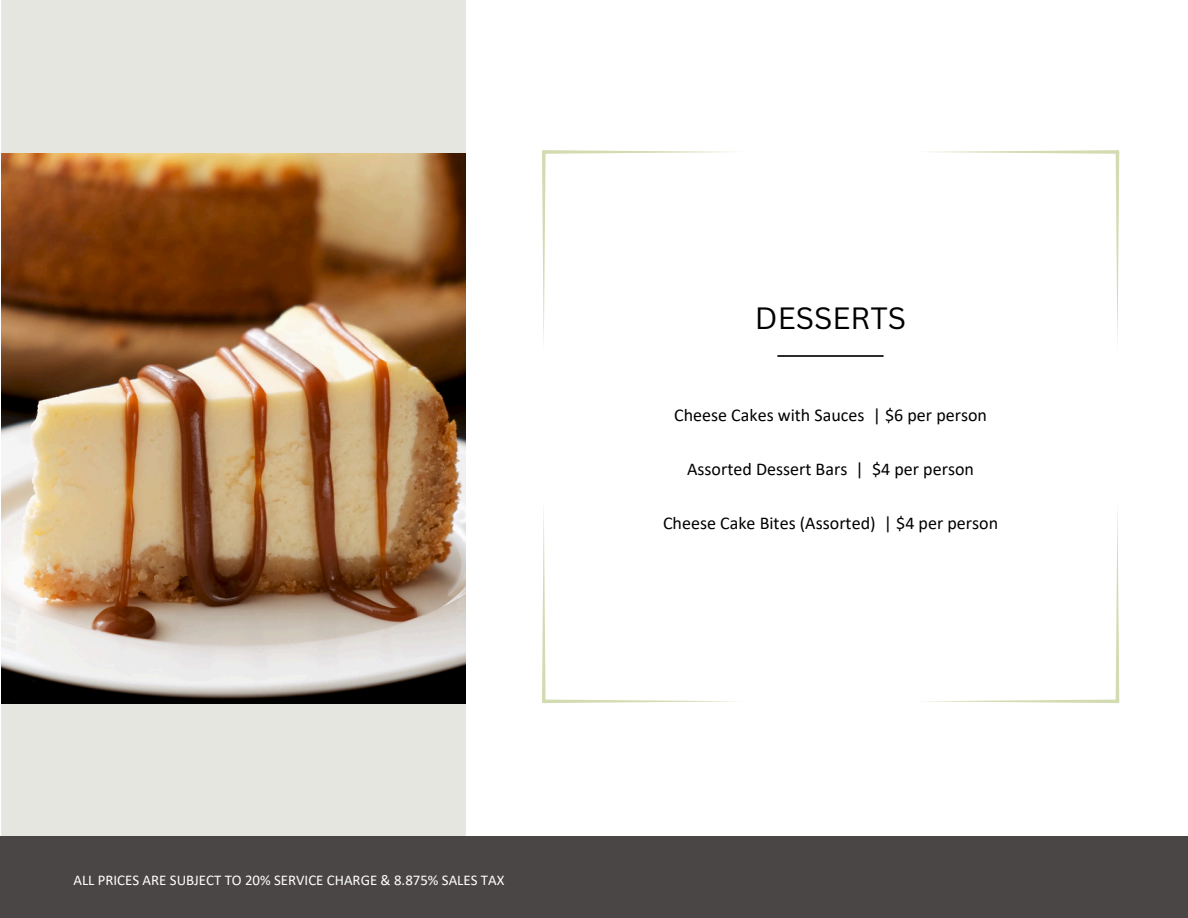
<style>
.page{position:relative;width:1188px;height:918px;background:#fff}
.page>*{position:absolute;margin:0;border:0;box-sizing:border-box;transform-origin:0 0}
.t1{font:30px "Canva Sans";color:#000}
.t2{font:18px "Calibri";color:#000}
.t3{font:14.85px "Calibri";color:#fff}
</style>
<div class="page">
<div style="left:0;top:836px;width:1188px;height:82px;background:#4a4646"></div>
<div style="left:2px;top:0;width:463px;height:836px;background:#e6e6e1"></div>
<img style="left:2px;top:153px;width:463px;height:550px">
<svg style="left:542px;top:150px;width:191px;height:195px"></svg>
<svg style="left:929px;top:150px;width:190px;height:195px"></svg>
<svg style="left:924px;top:508px;width:195px;height:195px"></svg>
<svg style="left:542px;top:508px;width:195px;height:195px"></svg>
<img style="left:777px;top:356px;width:107px;height:1px">
<p class="t3" style="left:73px;top:874px;width:432px">ALL PRICES ARE SUBJECT TO 20% SERVICE CHARGE &amp; 8.875% SALES TAX</p>
<p class="t1" style="left:755px;top:297px;width:153px">DESSERTS</p>
<p class="t2" style="left:674px;top:408px;width:315px">Cheese Cakes with Sauces | $6 per person</p>
<p class="t2" style="left:687px;top:462px;width:288px">Assorted Dessert Bars | $4 per person</p>
<h1 class="t2" style="left:663px;top:516px;width:337px">Cheese Cake Bites (Assorted) | $4 per person</h1>
</div>
